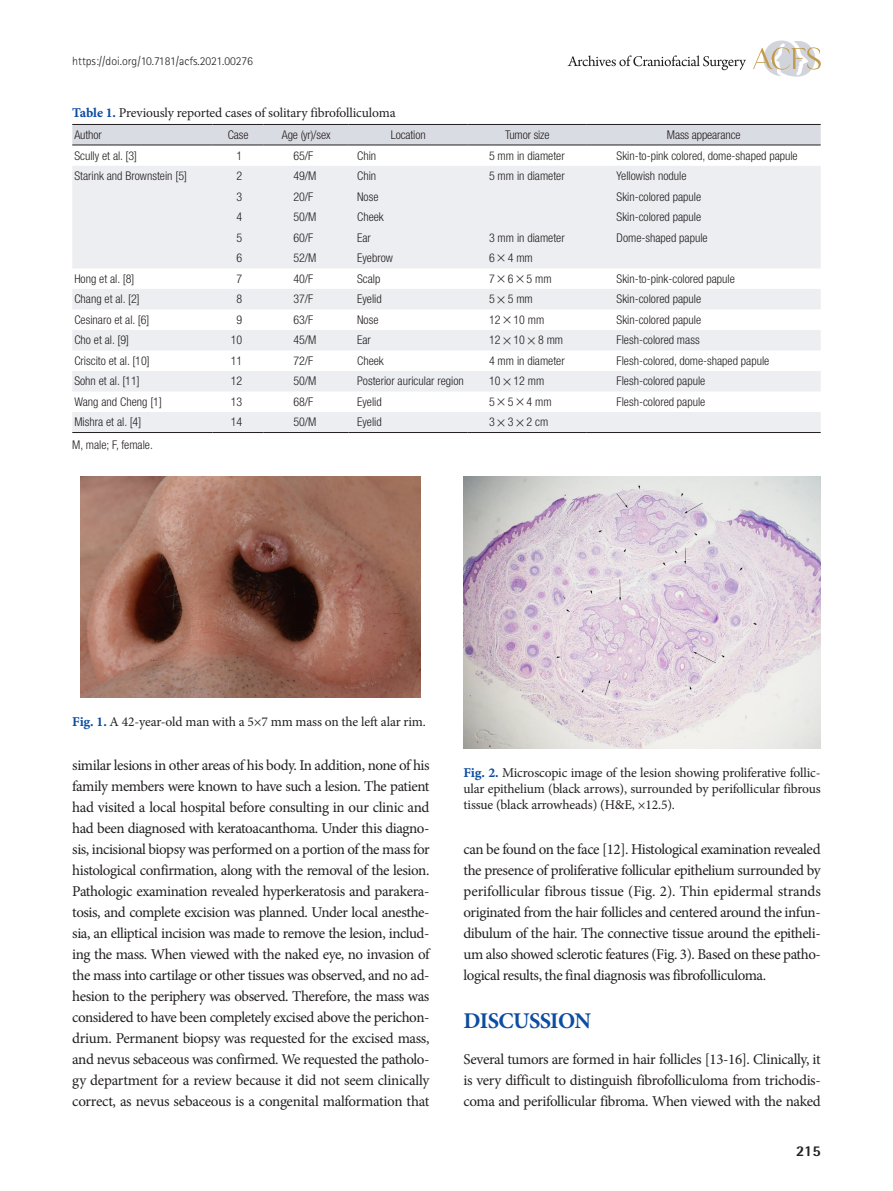
<style>
.page{position:relative;width:893px;height:1191px;background:#fff}
.page>*{position:absolute;margin:0;border:0;box-sizing:border-box;transform-origin:0 0}
.대제목{font:700 22.5px "Minion Pro";letter-spacing:-.025em;color:#0d4da1}
.본문_0{font:15px/21px "Minion Pro";letter-spacing:-.025em;color:#231f20;text-align:justify}
.t1{font:800 15px "Rotis Semi Sans Std";color:#231f20}
.표그림제목{font:13.5px/16.2px "Minion Pro";letter-spacing:-.01em;color:#231f20;text-align:justify}
.표본문{font:300 condensed 12px "Helvetica Neue LT Std";color:#231f20}
.표열제목{font:300 condensed 12px "Helvetica Neue LT Std";letter-spacing:-.01em;color:#231f20}
.t2{font:300 12px "Rotis Sans Serif Std";color:#231f20}
.s1{font-family:"Minion Pro Bold Capt";color:#0d4da1}
.s2{font-family:"Dotum";font-weight:400;font-stretch:normal}
</style>
<div class="page">
<svg style="left:753px;top:40px;width:68px;height:37px"></svg>
<svg style="left:568px;top:55px;width:178px;height:15px"></svg>
<div style="left:72px;top:125px;width:749px;height:20px;background:#dadce3"></div>
<svg style="left:72px;top:166px;width:749px;height:266px;fill:#edeef1"></svg>
<hr style="left:72px;top:432px;width:141px;height:1px;background:#231f20">
<hr style="left:213px;top:432px;width:51px;height:1px;background:#231f20">
<hr style="left:264px;top:432px;width:85px;height:1px;background:#231f20">
<hr style="left:349px;top:432px;width:119px;height:1px;background:#231f20">
<hr style="left:468px;top:432px;width:119px;height:1px;background:#231f20">
<hr style="left:587px;top:432px;width:234px;height:1px;background:#231f20">
<hr style="left:72px;top:124px;width:141px;height:1px;background:#231f20">
<hr style="left:213px;top:124px;width:51px;height:1px;background:#231f20">
<hr style="left:264px;top:124px;width:85px;height:1px;background:#231f20">
<hr style="left:349px;top:124px;width:119px;height:1px;background:#231f20">
<hr style="left:468px;top:124px;width:119px;height:1px;background:#231f20">
<hr style="left:587px;top:124px;width:234px;height:1px;background:#231f20">
<hr style="left:72px;top:145px;width:141px;height:1px;background:#231f20">
<hr style="left:213px;top:145px;width:51px;height:1px;background:#231f20">
<hr style="left:264px;top:145px;width:85px;height:1px;background:#231f20">
<hr style="left:349px;top:145px;width:119px;height:1px;background:#231f20">
<hr style="left:468px;top:145px;width:119px;height:1px;background:#231f20">
<hr style="left:587px;top:145px;width:234px;height:1px;background:#231f20">
<img style="left:81px;top:476px;width:340px;height:221px">
<img style="left:463px;top:476px;width:358px;height:272px">
<p class="t2" style="left:72px;top:54px;width:182px">https://doi.org/10.7181/acfs.2021.00276</p>
<p class="표그림제목" style="left:72px;top:105px;width:325px"><span class="s1">Table 1.</span> Previously reported cases of solitary fibrofolliculoma</p>
<p class="표열제목" style="left:74px;top:128px;width:29px">Author</p>
<p class="표열제목" style="left:228px;top:128px;width:22px">Case</p>
<p class="표열제목" style="left:282px;top:128px;width:50px">Age (yr)/sex</p>
<p class="표열제목" style="left:391px;top:128px;width:36px">Location</p>
<p class="표열제목" style="left:505px;top:128px;width:46px">Tumor size</p>
<p class="표열제목" style="left:667px;top:128px;width:75px">Mass appearance</p>
<p class="표본문" style="left:74px;top:148px;width:64px">Scully et al. [3]</p>
<p class="표본문" style="left:237px;top:148px;width:7px">1</p>
<p class="표본문" style="left:293px;top:148px;width:21px">65/F</p>
<p class="표본문" style="left:357px;top:148px;width:21px">Chin</p>
<p class="표본문" style="left:489px;top:148px;width:77px">5 mm in diameter</p>
<p class="표본문" style="left:617px;top:148px;width:183px">Skin-to-pink colored, dome-shaped papule</p>
<p class="표본문" style="left:74px;top:169px;width:114px">Starink and Brownstein [5]</p>
<p class="표본문" style="left:237px;top:169px;width:7px">2</p>
<p class="표본문" style="left:293px;top:169px;width:25px">49/M</p>
<p class="표본문" style="left:357px;top:169px;width:21px">Chin</p>
<p class="표본문" style="left:489px;top:169px;width:77px">5 mm in diameter</p>
<p class="표본문" style="left:617px;top:169px;width:71px">Yellowish nodule</p>
<p class="표본문" style="left:237px;top:189px;width:7px">3</p>
<p class="표본문" style="left:293px;top:189px;width:21px">20/F</p>
<p class="표본문" style="left:357px;top:189px;width:23px">Nose</p>
<p class="표본문" style="left:617px;top:189px;width:86px">Skin-colored papule</p>
<p class="표본문" style="left:237px;top:210px;width:7px">4</p>
<p class="표본문" style="left:293px;top:210px;width:25px">50/M</p>
<p class="표본문" style="left:357px;top:210px;width:28px">Cheek</p>
<p class="표본문" style="left:617px;top:210px;width:86px">Skin-colored papule</p>
<p class="표본문" style="left:237px;top:230px;width:7px">5</p>
<p class="표본문" style="left:293px;top:230px;width:21px">60/F</p>
<p class="표본문" style="left:357px;top:230px;width:15px">Ear</p>
<p class="표본문" style="left:489px;top:230px;width:77px">3 mm in diameter</p>
<p class="표본문" style="left:617px;top:230px;width:93px">Dome-shaped papule</p>
<p class="표본문" style="left:237px;top:251px;width:7px">6</p>
<p class="표본문" style="left:293px;top:251px;width:25px">52/M</p>
<p class="표본문" style="left:357px;top:251px;width:37px">Eyebrow</p>
<p class="표본문" style="left:489px;top:251px;width:45px">6<span class="s2">×</span>4 mm</p>
<p class="표본문" style="left:74px;top:271px;width:61px">Hong et al. [8]</p>
<p class="표본문" style="left:237px;top:271px;width:7px">7</p>
<p class="표본문" style="left:293px;top:271px;width:21px">40/F</p>
<p class="표본문" style="left:357px;top:271px;width:25px">Scalp</p>
<p class="표본문" style="left:489px;top:271px;width:64px">7<span class="s2">×</span>6<span class="s2">×</span>5 mm</p>
<p class="표본문" style="left:617px;top:271px;width:120px">Skin-to-pink-colored papule</p>
<p class="표본문" style="left:74px;top:292px;width:67px">Chang et al. [2]</p>
<p class="표본문" style="left:237px;top:292px;width:7px">8</p>
<p class="표본문" style="left:293px;top:292px;width:21px">37/F</p>
<p class="표본문" style="left:357px;top:292px;width:26px">Eyelid</p>
<p class="표본문" style="left:489px;top:292px;width:45px">5<span class="s2">×</span>5 mm</p>
<p class="표본문" style="left:617px;top:292px;width:86px">Skin-colored papule</p>
<p class="표본문" style="left:74px;top:312px;width:77px">Cesinaro et al. [6]</p>
<p class="표본문" style="left:237px;top:312px;width:7px">9</p>
<p class="표본문" style="left:293px;top:312px;width:21px">63/F</p>
<p class="표본문" style="left:357px;top:312px;width:23px">Nose</p>
<p class="표본문" style="left:489px;top:312px;width:57px">12<span class="s2">×</span>10 mm</p>
<p class="표본문" style="left:617px;top:312px;width:86px">Skin-colored papule</p>
<p class="표본문" style="left:74px;top:333px;width:56px">Cho et al. [9]</p>
<p class="표본문" style="left:231px;top:333px;width:13px">10</p>
<p class="표본문" style="left:293px;top:333px;width:25px">45/M</p>
<p class="표본문" style="left:357px;top:333px;width:15px">Ear</p>
<p class="표본문" style="left:489px;top:333px;width:76px">12<span class="s2">×</span>10<span class="s2">×</span>8 mm</p>
<p class="표본문" style="left:617px;top:333px;width:85px">Flesh-colored mass</p>
<p class="표본문" style="left:74px;top:353px;width:77px">Criscito et al. [10]</p>
<p class="표본문" style="left:231px;top:353px;width:13px">11</p>
<p class="표본문" style="left:293px;top:353px;width:21px">72/F</p>
<p class="표본문" style="left:357px;top:353px;width:28px">Cheek</p>
<p class="표본문" style="left:489px;top:353px;width:77px">4 mm in diameter</p>
<p class="표본문" style="left:617px;top:353px;width:154px">Flesh-colored, dome-shaped papule</p>
<p class="표본문" style="left:74px;top:374px;width:67px">Sohn et al. [11]</p>
<p class="표본문" style="left:231px;top:374px;width:13px">12</p>
<p class="표본문" style="left:293px;top:374px;width:25px">50/M</p>
<p class="표본문" style="left:357px;top:374px;width:108px">Posterior auricular region</p>
<p class="표본문" style="left:489px;top:374px;width:57px">10<span class="s2">×</span>12 mm</p>
<p class="표본문" style="left:617px;top:374px;width:90px">Flesh-colored papule</p>
<p class="표본문" style="left:74px;top:394px;width:89px">Wang and Cheng [1]</p>
<p class="표본문" style="left:231px;top:394px;width:13px">13</p>
<p class="표본문" style="left:293px;top:394px;width:21px">68/F</p>
<p class="표본문" style="left:357px;top:394px;width:26px">Eyelid</p>
<p class="표본문" style="left:489px;top:394px;width:64px">5<span class="s2">×</span>5<span class="s2">×</span>4 mm</p>
<p class="표본문" style="left:617px;top:394px;width:90px">Flesh-colored papule</p>
<p class="표본문" style="left:74px;top:415px;width:68px">Mishra et al. [4]</p>
<p class="표본문" style="left:231px;top:415px;width:13px">14</p>
<p class="표본문" style="left:293px;top:415px;width:25px">50/M</p>
<p class="표본문" style="left:357px;top:415px;width:26px">Eyelid</p>
<p class="표본문" style="left:489px;top:415px;width:61px">3<span class="s2">×</span>3<span class="s2">×</span>2 cm</p>
<p class="표본문" style="left:72px;top:438px;width:82px">M, male; F, female.</p>
<p class="표그림제목" style="left:72px;top:713px;width:355px"><span class="s1">Fig. 1.</span> A 42-year-old man with a 5×7 mm mass on the left alar rim.</p>
<p class="본문_0" style="left:72px;top:754px;width:359px">similar lesions in other areas of his body. In addition, none of his family members were known to have such a lesion. The patient had visited a local hospital before consulting in our clinic and had been diagnosed with keratoacanthoma. Under this diagno&shy;sis, incisional biopsy was performed on a portion of the mass for histological confirmation, along with the removal of the lesion.<br>Pathologic examination revealed hyperkeratosis and parakera&shy;tosis, and complete excision was planned. Under local anesthe&shy;sia, an elliptical incision was made to remove the lesion, includ&shy;ing the mass. When viewed with the naked eye, no invasion of the mass into cartilage or other tissues was observed, and no ad&shy;hesion to the periphery was observed. Therefore, the mass was considered to have been completely excised above the perichon&shy;drium. Permanent biopsy was requested for the excised mass, and nevus sebaceous was confirmed. We requested the patholo&shy;gy department for a review because it did not seem clinically correct, as nevus sebaceous is a congenital malformation that</p>
<p class="표그림제목" style="left:463px;top:764px;width:359px"><span class="s1">Fig. 2.</span> Microscopic image of the lesion showing proliferative follic&shy;ular epithelium (black arrows), surrounded by perifollicular fibrous tissue (black arrowheads) (H&amp;E, ×12.5).</p>
<p class="본문_0" style="left:463px;top:838px;width:359px">can be found on the face [12]. Histological examination revealed the presence of proliferative follicular epithelium surrounded by perifollicular fibrous tissue (Fig. 2). Thin epidermal strands originated from the hair follicles and centered around the infun&shy;dibulum of the hair. The connective tissue around the epitheli&shy;um also showed sclerotic features (Fig. 3). Based on these patho&shy;logical results, the final diagnosis was fibrofolliculoma.</p>
<p class="대제목" style="left:463px;top:1005px;width:129px">DISCUSSION</p>
<p class="본문_0" style="left:463px;top:1048px;width:359px">Several tumors are formed in hair follicles [13-16]. Clinically, it is very difficult to distinguish fibrofolliculoma from trichodis&shy;coma and perifollicular fibroma. When viewed with the naked</p>
<p class="t1" style="left:796px;top:1141px;width:26px">215</p>
</div>
